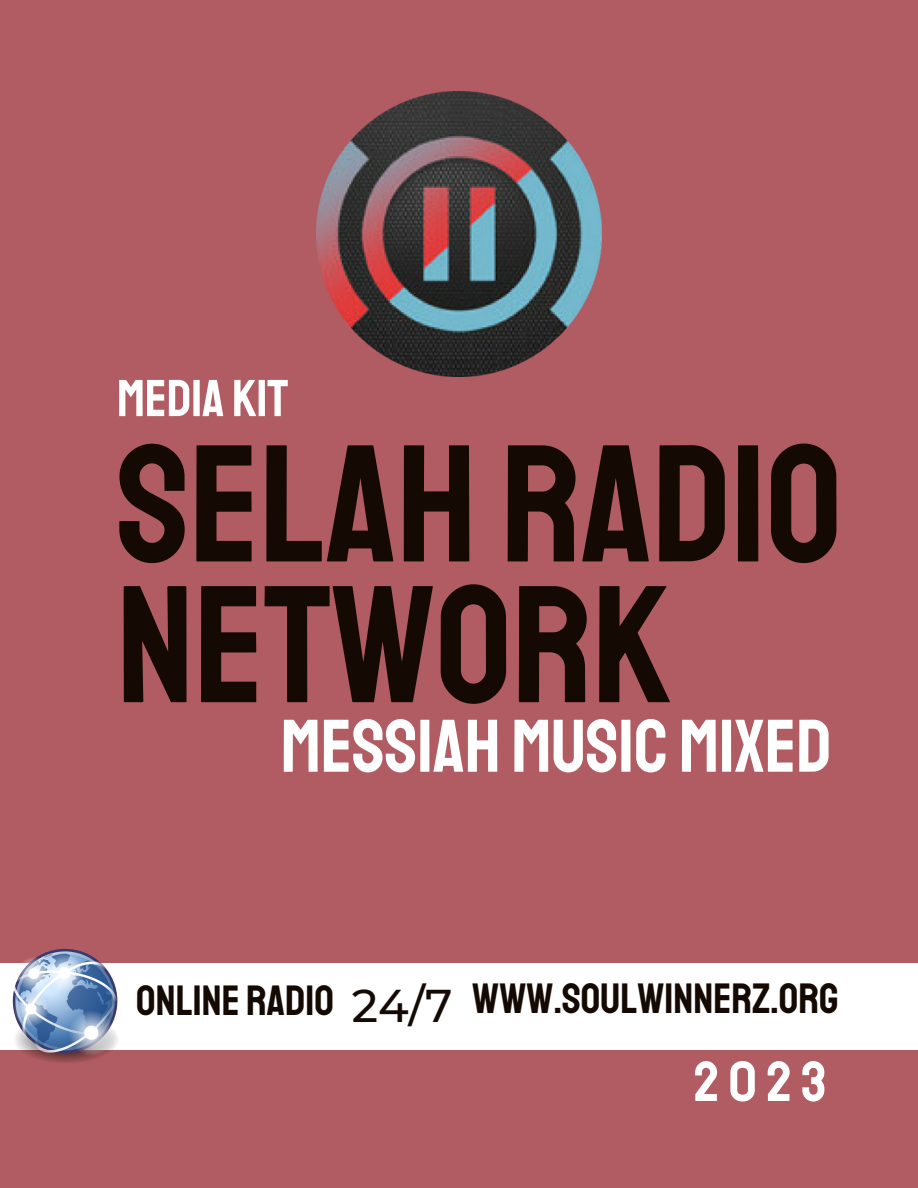
<style>
.page{position:relative;width:918px;height:1188px;background:#b15c62}
.page>*{position:absolute;margin:0;border:0;box-sizing:border-box;transform-origin:0 0}
.t1{font:166.8px/140.7px "Staatliches";color:#140903}
.t2{font:74.7px "Staatliches";color:#fff}
.t3{font:56.4px "Staatliches";color:#fff}
.t4{font:52.05px "Staatliches";color:#fff}
.t5{font:500 45.75px "Montserrat";color:#140903}
.t6{font:43.05px "Staatliches";color:#140903}
.t7{font:42.9px "Staatliches";color:#140903}
</style>
<div class="page">
<div style="left:0;top:964px;width:918px;height:86px;background:#fff"></div>
<img style="left:317px;top:92px;width:284px;height:284px">
<svg style="left:0;top:948px;width:136px;height:115px"></svg>
<p class="t4" style="left:117px;top:367px;width:173px">MEDIA KIT</p>
<p class="t1" style="left:117px;top:437px;width:727px">SELAH RADIO<br>NETWORK</p>
<p class="t2" style="left:281px;top:701px;width:552px">MESSIAH MUSIC MIXED</p>
<p class="t7" style="left:136px;top:974px;width:199px">ONLINE RADIO</p>
<p class="t5" style="left:352px;top:978px;width:102px">24/7</p>
<p class="t6" style="left:472px;top:972px;width:368px">WWW.SOULWINNERZ.ORG</p>
<p class="t3" style="left:694px;top:1047px;width:134px">2023</p>
</div>
